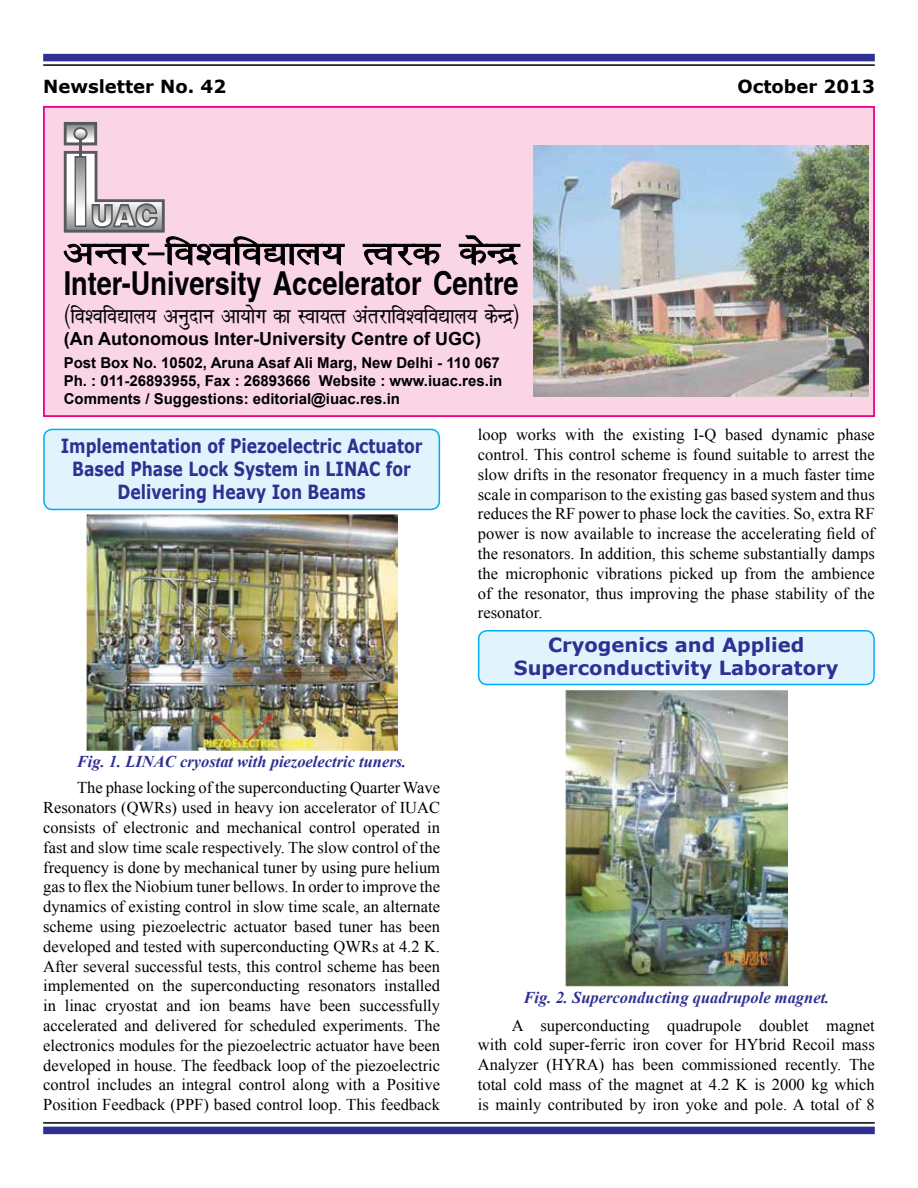
<style>
.page{position:relative;width:918px;height:1188px;background:#fff}
.page>*{position:absolute;margin:0;border:0;box-sizing:border-box;transform-origin:0 0}
.t1{font:700 condensed 33px "Helvetica";color:#000}
.t2{font:700 25.5px "Kruti Dev 020";color:#000}
.t3{font:700 19.5px/23.4px "Verdana";color:#2e3092;text-align:center;scale:.8 1}
.t4{font:700 19.5px/23.4px "Verdana";color:#2e3092;text-align:center}
.t5{font:700 18px "Arial";color:#000}
.t6{font:700 18px "Verdana";color:#000}
.t7{font:16.5px/19.8px "Times New Roman";color:#000;text-align:justify}
.t8{font:italic 700 16.5px "Times New Roman";color:#2e3092}
.t9{font:700 15px/18px "Arial";color:#000}
</style>
<div class="page">
<hr style="left:43px;top:64px;width:832px;height:2px;background:#000">
<div style="left:43px;top:54px;width:832px;height:7px;background:#2e3092"></div>
<hr style="left:43px;top:1122px;width:832px;height:2px;background:#000">
<div style="left:43px;top:1127px;width:832px;height:7px;background:#2e3092"></div>
<div style="left:43px;top:106px;width:832px;height:311px;background:#fad5e6;border:2px solid #ec008c"></div>
<div style="left:44px;top:429px;width:395px;height:80px;background:#e1f4fd;border-radius:9px"></div>
<div style="left:43px;top:429px;width:397px;height:81px;border:2px solid #00aeef;border-radius:9px"></div>
<div style="left:479px;top:631px;width:395px;height:54px;background:#e1f4fd;border-radius:9px"></div>
<div style="left:478px;top:630px;width:397px;height:55px;border:2px solid #00aeef;border-radius:9px"></div>
<hr style="left:79px;top:140px;width:3px;height:17px;background:#58595b">
<svg style="left:64px;top:122px;width:33px;height:23px"></svg>
<svg style="left:63px;top:151px;width:458px;height:115px"></svg>
<img style="left:534px;top:146px;width:335px;height:251px">
<img style="left:86px;top:515px;width:311px;height:235px">
<img style="left:565px;top:689px;width:223px;height:297px">
<p class="t6" style="left:43px;top:74px;width:184px">Newsletter No. 42</p>
<p class="t6" style="left:738px;top:74px;width:139px">October 2013</p>
<h1 class="t1" style="left:64px;top:264px;width:456px">Inter-University Accelerator Centre</h1>
<h2 class="t2" style="left:64px;top:303px;width:457px">¼fo'ofo|ky; vuqnku vk;ksx dk Lok;Rr varjkfo'ofo|ky; dsUnz½</h2>
<p class="t5" style="left:64px;top:327px;width:419px">(An Autonomous Inter-University Centre of UGC)</p>
<p class="t9" style="left:64px;top:354px;width:440px">Post Box No. 10502, Aruna Asaf Ali Marg, New Delhi - 110 067<br>Ph. : 011-26893955, Fax : 26893666 Website : www.iuac.res.in<br>Comments / Suggestions: editorial@iuac.res.in</p>
<p class="t3" style="left:61px;top:433px;width:454px">Implementation of Piezoelectric Actuator<br>Based Phase Lock System in LINAC for<br>Delivering Heavy Ion Beams</p>
<p class="t8" style="left:77px;top:750px;width:331px">Fig. 1. LINAC cryostat with piezoelectric tuners.</p>
<p class="t7" style="left:43px;top:778px;width:398px;text-indent:34px">The phase locking of the superconducting Quarter Wave Resonators (QWRs) used in heavy ion accelerator of IUAC consists of electronic and mechanical control operated in fast and slow time scale respectively. The slow control of the frequency is done by mechanical tuner by using pure helium gas to flex the Niobium tuner bellows. In order to improve the dynamics of existing control in slow time scale, an alternate scheme using piezoelectric actuator based tuner has been developed and tested with superconducting QWRs at 4.2 K.<br>After several successful tests, this control scheme has been implemented on the superconducting resonators installed in linac cryostat and ion beams have been successfully accelerated and delivered for scheduled experiments. The electronics modules for the piezoelectric actuator have been developed in house. The feedback loop of the piezoelectric control includes an integral control along with a Positive Position Feedback (PPF) based control loop. This feedback</p>
<p class="t7" style="left:478px;top:424px;width:398px">loop works with the existing I-Q based dynamic phase control. This control scheme is found suitable to arrest the slow drifts in the resonator frequency in a much faster time scale in comparison to the existing gas based system and thus reduces the RF power to phase lock the cavities. So, extra RF power is now available to increase the accelerating field of the resonators. In addition, this scheme substantially damps the microphonic vibrations picked up from the ambience of the resonator, thus improving the phase stability of the resonator.</p>
<p class="t4" style="left:514px;top:632px;width:326px">Cryogenics and Applied<br>Superconductivity Laboratory</p>
<p class="t8" style="left:524px;top:986px;width:307px">Fig. 2. Superconducting quadrupole magnet.</p>
<p class="t7" style="left:478px;top:1015px;width:398px;text-indent:34px">A superconducting quadrupole doublet magnet with cold super-ferric iron cover for HYbrid Recoil mass Analyzer (HYRA) has been commissioned recently. The total cold mass of the magnet at 4.2 K is 2000 kg which is mainly contributed by iron yoke and pole. A total of 8</p>
</div>
